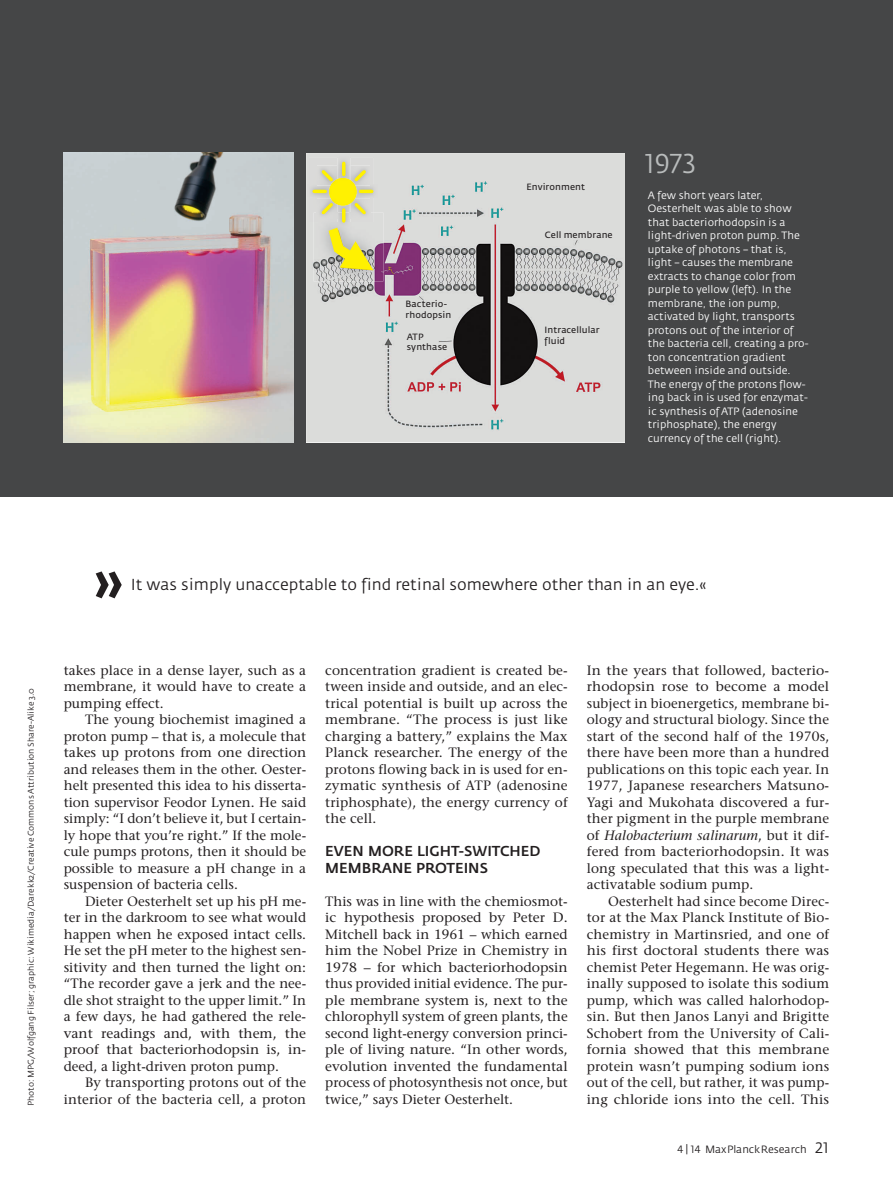
<style>
.page{position:relative;width:893px;height:1191px;background:#fff}
.page>*{position:absolute;margin:0;border:0;box-sizing:border-box;transform-origin:0 0}
.t1{font:500 60px "Fedra Sans";color:#231f20}
.t2{font:27px "Fedra Sans Book SC";color:#b9bcbc}
.t3{font:15.75px "Fedra Sans";color:#231f20}
.t4{font:500 14.25px/16.5px "Fedra Sans";color:#231f20}
.t5{font:13.5px/16.5px "Stone Serif";letter-spacing:.01em;color:#231f20;text-align:justify}
.t6{font:italic 13.5px "Stone Serif";letter-spacing:.01em;color:#231f20}
.t7{font:10.5px/13.5px "Fedra Sans";color:#fff}
.t8{font:10.5px "Fedra Sans";color:#231f20}
.t9{font:9px/10.5px "Fedra Sans";letter-spacing:.01em;color:#231f20}
.t10{font:8.25px "Fedra Sans";color:#231f20}
.s1{font-style:normal}
.s2{font-family:"Fedra Sans Book SC"}
.s3{font-family:"Fedra Sans Book SC";font-size:15px}
</style>
<div class="page">
<div style="left:0;top:0;width:893px;height:496px;background:#454647"></div>
<img style="left:64px;top:152px;width:229px;height:290px">
<img style="left:306px;top:153px;width:319px;height:289px">
<img style="left:314px;top:213px;width:69px;height:68px">
<svg style="left:308px;top:157px;width:70px;height:113px;background:#d9d5a0"></svg>
<p class="t9" style="left:405px;top:299px;width:47px">Bacterio&shy;rhodopsin</p>
<p class="t9" style="left:407px;top:332px;width:42px">ATP synthase</p>
<p class="t9" style="left:526px;top:183px;width:60px">Environment</p>
<p class="t9" style="left:545px;top:230px;width:69px">Cell membrane</p>
<p class="t9" style="left:544px;top:325px;width:56px">Intracellular fluid</p>
<p class="t2" style="left:644px;top:148px;width:53px">1973</p>
<p class="t7" style="left:648px;top:189px;width:162px">A few short years later,<br>Oesterhelt was able to show that bacteriorhodopsin is a light-driven proton pump. The uptake of photons – that is, light – causes the membrane extracts to change color from purple to yellow (left). In the membrane, the ion pump, activated by light, transports protons out of the interior of the bacteria cell, creating a pro&shy;ton concentration gradient between inside and outside.<br>The energy of the protons flow&shy;ing back in is used for enzymat&shy;ic synthesis of ATP (adenosine triphosphate), the energy currency of the cell (right).</p>
<p class="t10" style="left:28px;top:1106px;width:419px;rotate:-90deg">Photo: MPG/Wolfgang Filser; graphic: Wikimedia/Darekk2/Creative Commons Attribution Share-Alike 3.0</p>
<p class="t1" style="left:94px;top:556px;width:31px">»</p>
<p class="t3" style="left:131px;top:578px;width:577px">It was simply unacceptable to find retinal somewhere other than in an eye.«</p>
<p class="t5" style="left:64px;top:663px;width:244px">takes place in a dense layer, such as a</p>
<p class="t5" style="left:64px;top:679px;width:244px">membrane, it would have to create a</p>
<p class="t5" style="left:64px;top:696px;width:101px">pumping effect.</p>
<p class="t5" style="left:85px;top:712px;width:223px">The young biochemist imagined a</p>
<p class="t5" style="left:64px;top:729px;width:244px">proton pump – that is, a molecule that</p>
<p class="t5" style="left:64px;top:745px;width:244px">takes up protons from one direction</p>
<p class="t5" style="left:64px;top:762px;width:244px">and releases them in the other. Oester-</p>
<p class="t5" style="left:64px;top:778px;width:244px">helt presented this idea to his disserta-</p>
<p class="t5" style="left:64px;top:795px;width:244px">tion supervisor Feodor Lynen. He said</p>
<p class="t5" style="left:64px;top:811px;width:244px">simply: “I don’t believe it, but I certain-</p>
<p class="t5" style="left:64px;top:828px;width:244px">ly hope that you’re right.” If the mole-</p>
<p class="t5" style="left:64px;top:844px;width:244px">cule pumps protons, then it should be</p>
<p class="t5" style="left:64px;top:861px;width:244px">possible to measure a pH change in a</p>
<p class="t5" style="left:64px;top:877px;width:176px">suspension of bacteria cells.</p>
<p class="t5" style="left:85px;top:894px;width:223px">Dieter Oesterhelt set up his pH me-</p>
<p class="t5" style="left:64px;top:910px;width:244px">ter in the darkroom to see what would</p>
<p class="t5" style="left:64px;top:927px;width:244px">happen when he exposed intact cells.</p>
<p class="t5" style="left:64px;top:943px;width:244px">He set the pH meter to the highest sen-</p>
<p class="t5" style="left:64px;top:960px;width:244px">sitivity and then turned the light on:</p>
<p class="t5" style="left:64px;top:976px;width:244px">“The recorder gave a jerk and the nee-</p>
<p class="t5" style="left:64px;top:993px;width:244px">dle shot straight to the upper limit.” In</p>
<p class="t5" style="left:64px;top:1009px;width:244px">a few days, he had gathered the rele-</p>
<p class="t5" style="left:64px;top:1026px;width:244px">vant readings and, with them, the</p>
<p class="t5" style="left:64px;top:1042px;width:244px">proof that bacteriorhodopsin is, in-</p>
<p class="t5" style="left:64px;top:1059px;width:217px">deed, a light-driven proton pump.</p>
<p class="t5" style="left:85px;top:1075px;width:223px">By transporting protons out of the</p>
<p class="t5" style="left:64px;top:1092px;width:244px">interior of the bacteria cell, a proton</p>
<p class="t5" style="left:325px;top:663px;width:244px">concentration gradient is created be&shy;tween inside and outside, and an elec&shy;trical potential is built up across the membrane. “The process is just like charging a battery,” explains the Max Planck researcher. The energy of the protons flowing back in is used for en&shy;zymatic synthesis of ATP (adenosine triphosphate), the energy currency of the cell.</p>
<p class="t4" style="left:325px;top:844px;width:217px">EVEN MORE LIGHT-SWITCHED<br>MEMBRANE PROTEINS</p>
<p class="t5" style="left:325px;top:894px;width:244px">This was in line with the chemiosmot&shy;ic hypothesis proposed by Peter D.<br>Mitchell back in 1961 – which earned him the Nobel Prize in Chemistry in 1978 – for which bacteriorhodopsin thus provided initial evidence. The pur&shy;ple membrane system is, next to the chlorophyll system of green plants, the second light-energy conversion princi&shy;ple of living nature. “In other words, evolution invented the fundamental process of photosynthesis not once, but twice,” says Dieter Oesterhelt.</p>
<p class="t5" style="left:587px;top:663px;width:244px">In the years that followed, bacterio-</p>
<p class="t5" style="left:587px;top:679px;width:244px">rhodopsin rose to become a model</p>
<p class="t5" style="left:587px;top:696px;width:244px">subject in bioenergetics, membrane bi-</p>
<p class="t5" style="left:587px;top:712px;width:244px">ology and structural biology. Since the</p>
<p class="t5" style="left:587px;top:729px;width:244px">start of the second half of the 1970s,</p>
<p class="t5" style="left:587px;top:745px;width:244px">there have been more than a hundred</p>
<p class="t5" style="left:587px;top:762px;width:244px">publications on this topic each year. In</p>
<p class="t5" style="left:587px;top:778px;width:244px">1977, Japanese researchers Matsuno-</p>
<p class="t5" style="left:587px;top:795px;width:244px">Yagi and Mukohata discovered a fur-</p>
<p class="t5" style="left:587px;top:811px;width:244px">ther pigment in the purple membrane</p>
<p class="t6" style="left:587px;top:829px;width:244px"><span class="s1">of</span> Halobacterium salinarum<span class="s1">, but it dif-</span></p>
<p class="t5" style="left:587px;top:844px;width:244px">fered from bacteriorhodopsin. It was</p>
<p class="t5" style="left:587px;top:861px;width:244px">long speculated that this was a light-</p>
<p class="t5" style="left:587px;top:877px;width:168px">activatable sodium pump.</p>
<p class="t5" style="left:608px;top:894px;width:223px">Oesterhelt had since become Direc-</p>
<p class="t5" style="left:587px;top:910px;width:244px">tor at the Max Planck Institute of Bio-</p>
<p class="t5" style="left:587px;top:927px;width:244px">chemistry in Martinsried, and one of</p>
<p class="t5" style="left:587px;top:943px;width:244px">his first doctoral students there was</p>
<p class="t5" style="left:587px;top:960px;width:244px">chemist Peter Hegemann. He was orig-</p>
<p class="t5" style="left:587px;top:976px;width:244px">inally supposed to isolate this sodium</p>
<p class="t5" style="left:587px;top:993px;width:244px">pump, which was called halorhodop-</p>
<p class="t5" style="left:587px;top:1009px;width:244px">sin. But then Janos Lanyi and Brigitte</p>
<p class="t5" style="left:587px;top:1026px;width:244px">Schobert from the University of Cali-</p>
<p class="t5" style="left:587px;top:1042px;width:244px">fornia showed that this membrane</p>
<p class="t5" style="left:587px;top:1059px;width:244px">protein wasn’t pumping sodium ions</p>
<p class="t5" style="left:587px;top:1075px;width:244px">out of the cell, but rather, it was pump-</p>
<p class="t5" style="left:587px;top:1092px;width:244px">ing chloride ions into the cell. This</p>
<p class="t8" style="left:677px;top:1145px;width:153px"><span class="s2">4 | 14</span> MaxPlanckResearch <span class="s3">21</span></p>
</div>
